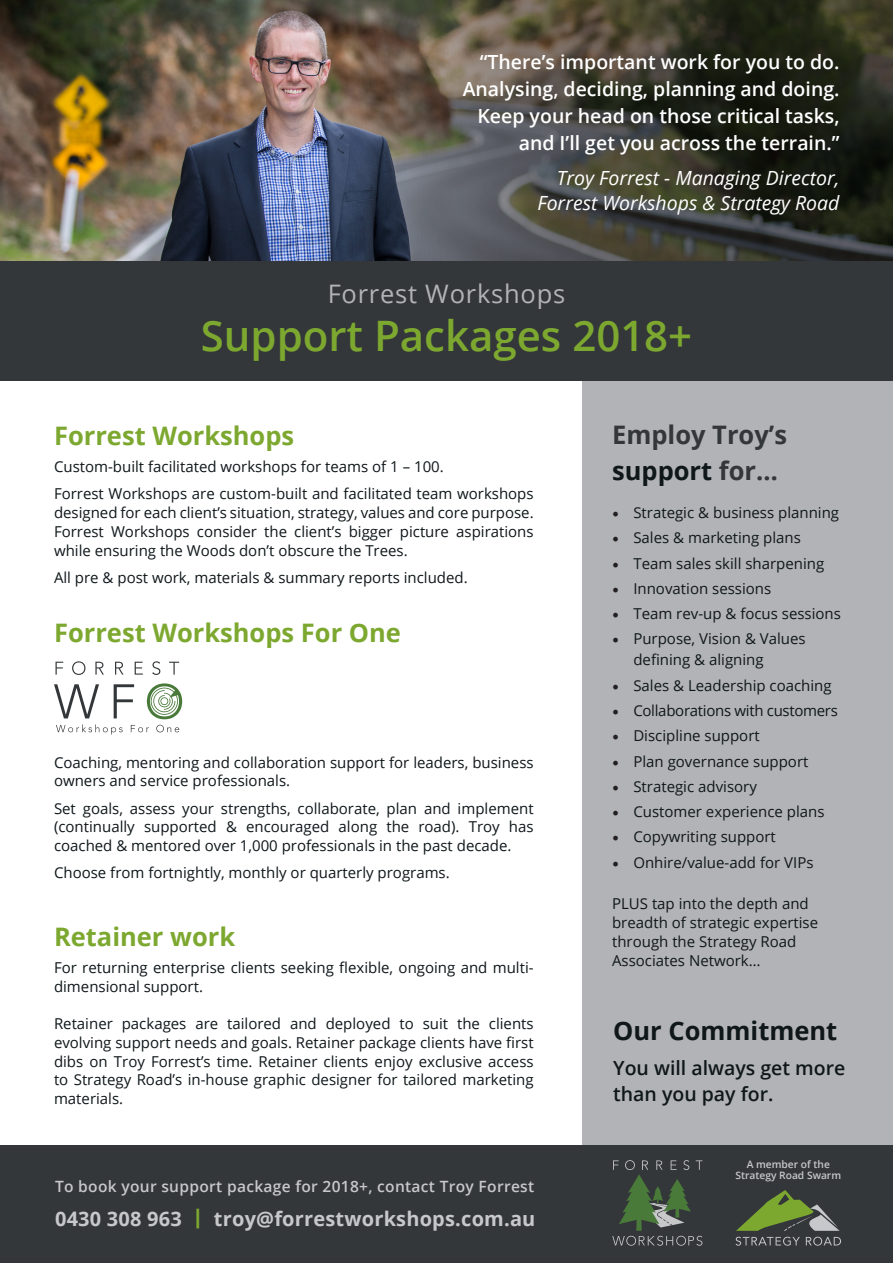
<style>
.page{position:relative;width:893px;height:1263px;background:#fff}
.page>*{position:absolute;margin:0;border:0;box-sizing:border-box;transform-origin:0 0}
.t1{font:600 42px "Open Sans";color:#7da830}
.sub_header{font:700 25.5px "Open Sans";color:#7da830}
.sub_header-2{font:700 25.5px/36px "Open Sans";color:#343739}
.t2{font:25.5px "Open Sans";letter-spacing:.03em;color:#b2b3b7}
.sub_header-3{font:700 25.5px "Open Sans";color:#0f171a}
.t3{font:700 19.95px "Open Sans";letter-spacing:.01em;color:#c7c8ca}
.t4{font:600 19.5px/27px "Open Sans";color:#fff;text-align:right}
.t5{font:italic 19.5px "Open Sans";color:#fff}
.sub_header-4{font:600 19.5px/25.5px "Open Sans";color:#0f171a}
.t6{font:600 15.6px "Open Sans";letter-spacing:.02em;color:#c7c8ca}
.t7{font:15px/18.8px "Open Sans";color:#0f171a}
.t8{font:15px "Open Sans";letter-spacing:-.02em;color:#0f171a}
.t9{font:600 10.2px/11.7px "Open Sans";color:#c7c8ca;text-align:center}
.s1{color:#0f171a}
.s2{font-family:"Minion Pro";font-size:18px;color:#231f20}
.s3{font-weight:800;color:#7da830}
</style>
<div class="page">
<div style="left:583px;top:357px;width:310px;height:806px;background:#b2b3b7"></div>
<div style="left:0;top:1145px;width:893px;height:118px;background:#343739"></div>
<img style="left:0;top:0;width:893px;height:261px">
<div style="left:0;top:261px;width:893px;height:119px;background:#343739"></div>
<svg style="left:56px;top:662px;width:7px;height:13px"></svg>
<svg style="left:72px;top:661px;width:13px;height:14px"></svg>
<svg style="left:95px;top:662px;width:9px;height:13px"></svg>
<svg style="left:115px;top:662px;width:8px;height:13px"></svg>
<svg style="left:135px;top:662px;width:8px;height:13px"></svg>
<svg style="left:152px;top:661px;width:8px;height:14px"></svg>
<svg style="left:169px;top:662px;width:10px;height:13px"></svg>
<svg style="left:56px;top:724px;width:67px;height:10px"></svg>
<svg style="left:131px;top:725px;width:18px;height:7px"></svg>
<svg style="left:156px;top:725px;width:23px;height:7px"></svg>
<svg style="left:54px;top:684px;width:45px;height:34px"></svg>
<svg style="left:114px;top:684px;width:20px;height:34px"></svg>
<svg style="left:147px;top:683px;width:35px;height:36px"></svg>
<svg style="left:612px;top:1160px;width:90px;height:86px"></svg>
<svg style="left:736px;top:1237px;width:64px;height:9px"></svg>
<svg style="left:806px;top:1237px;width:35px;height:9px"></svg>
<svg style="left:736px;top:1190px;width:104px;height:41px"></svg>
<p class="t4" style="left:463px;top:48px;width:378px">“There’s important work for you to do.<br>Analysing, deciding, planning and doing.<br>Keep your head on those critical tasks, and I’ll get you across the terrain.”</p>
<p class="t5" style="left:557px;top:165px;width:284px">Troy Forrest - Managing Director,</p>
<p class="t5" style="left:537px;top:190px;width:303px">Forrest Workshops &amp; Strategy Road</p>
<p class="t2" style="left:328px;top:277px;width:239px">Forrest Workshops</p>
<p class="t1" style="left:201px;top:307px;width:493px">Support Packages 2018+</p>
<p class="sub_header-2" style="left:612px;top:416px;width:177px">Employ Troy’s <span class="s1">support</span> for…</p>
<p class="t7" style="left:612px;top:503px;width:229px"><span class="s2">•</span> Strategic &amp; business planning</p>
<p class="t7" style="left:612px;top:528px;width:190px"><span class="s2">•</span> Sales &amp; marketing plans</p>
<p class="t7" style="left:612px;top:553px;width:214px"><span class="s2">•</span> Team sales skill sharpening</p>
<p class="t7" style="left:612px;top:579px;width:161px"><span class="s2">•</span> Innovation sessions</p>
<p class="t7" style="left:612px;top:604px;width:230px"><span class="s2">•</span> Team rev-up &amp; focus sessions</p>
<p class="t7" style="left:633px;top:628px;width:174px;line-height:21px;text-indent:-21px"><span class="s2">•</span> Purpose, Vision &amp; Values defining &amp; aligning</p>
<p class="t7" style="left:612px;top:675px;width:221px"><span class="s2">•</span> Sales &amp; Leadership coaching</p>
<p class="t8" style="left:612px;top:700px;width:227px"><span class="s2">•</span> Collaborations with customers</p>
<p class="t7" style="left:612px;top:726px;width:149px"><span class="s2">•</span> Discipline support</p>
<p class="t7" style="left:612px;top:751px;width:198px"><span class="s2">•</span> Plan governance support</p>
<p class="t7" style="left:612px;top:776px;width:146px"><span class="s2">•</span> Strategic advisory</p>
<p class="t7" style="left:612px;top:802px;width:214px"><span class="s2">•</span> Customer experience plans</p>
<p class="t7" style="left:612px;top:827px;width:165px"><span class="s2">•</span> Copywriting support</p>
<p class="t7" style="left:612px;top:852px;width:203px"><span class="s2">•</span> Onhire/value-add for VIPs</p>
<p class="t7" style="left:612px;top:894px;width:208px">PLUS tap into the depth and breadth of strategic expertise through the Strategy Road<br>Associates Network…</p>
<p class="sub_header" style="left:54px;top:417px;width:242px">Forrest Workshops</p>
<p class="t7" style="left:54px;top:457px;width:391px">Custom-built facilitated workshops for teams of 1 – 100.</p>
<p class="t7" style="left:54px;top:484px;width:481px;text-align:justify">Forrest Workshops are custom-built and facilitated team workshops designed for each client’s situation, strategy, values and core purpose.<br>Forrest Workshops consider the client’s bigger picture aspirations while ensuring the Woods don’t obscure the Trees.</p>
<p class="t7" style="left:54px;top:568px;width:415px">All pre &amp; post work, materials &amp; summary reports included.</p>
<p class="sub_header" style="left:54px;top:614px;width:348px">Forrest Workshops For One</p>
<p class="t7" style="left:54px;top:752px;width:481px">Coaching, mentoring and collaboration support for leaders, business owners and service professionals.</p>
<p class="t7" style="left:54px;top:798px;width:481px;text-align:justify">Set goals, assess your strengths, collaborate, plan and implement (continually supported &amp; encouraged along the road). Troy has coached &amp; mentored over 1,000 professionals in the past decade.</p>
<p class="t7" style="left:54px;top:863px;width:397px">Choose from fortnightly, monthly or quarterly programs.</p>
<p class="sub_header" style="left:54px;top:918px;width:183px">Retainer work</p>
<p class="t7" style="left:54px;top:958px;width:481px">For returning enterprise clients seeking flexible, ongoing and multi&shy;dimensional support.</p>
<p class="t7" style="left:54px;top:1014px;width:481px;text-align:justify">Retainer packages are tailored and deployed to suit the clients evolving support needs and goals. Retainer package clients have first dibs on Troy Forrest’s time. Retainer clients enjoy exclusive access to Strategy Road’s in-house graphic designer for tailored marketing materials.</p>
<p class="sub_header-3" style="left:613px;top:1013px;width:226px">Our Commitment</p>
<p class="sub_header-4" style="left:613px;top:1055px;width:234px">You will always get more than you pay for.</p>
<p class="t6" style="left:55px;top:1175px;width:481px">To book your support package for 2018+, contact Troy Forrest</p>
<p class="t3" style="left:55px;top:1204px;width:482px">0430 308 963 <span class="s3">|</span> troy@forrestworkshops.com.au</p>
<p class="t9" style="left:735px;top:1158px;width:107px">A member of the<br>Strategy Road Swarm</p>
</div>
